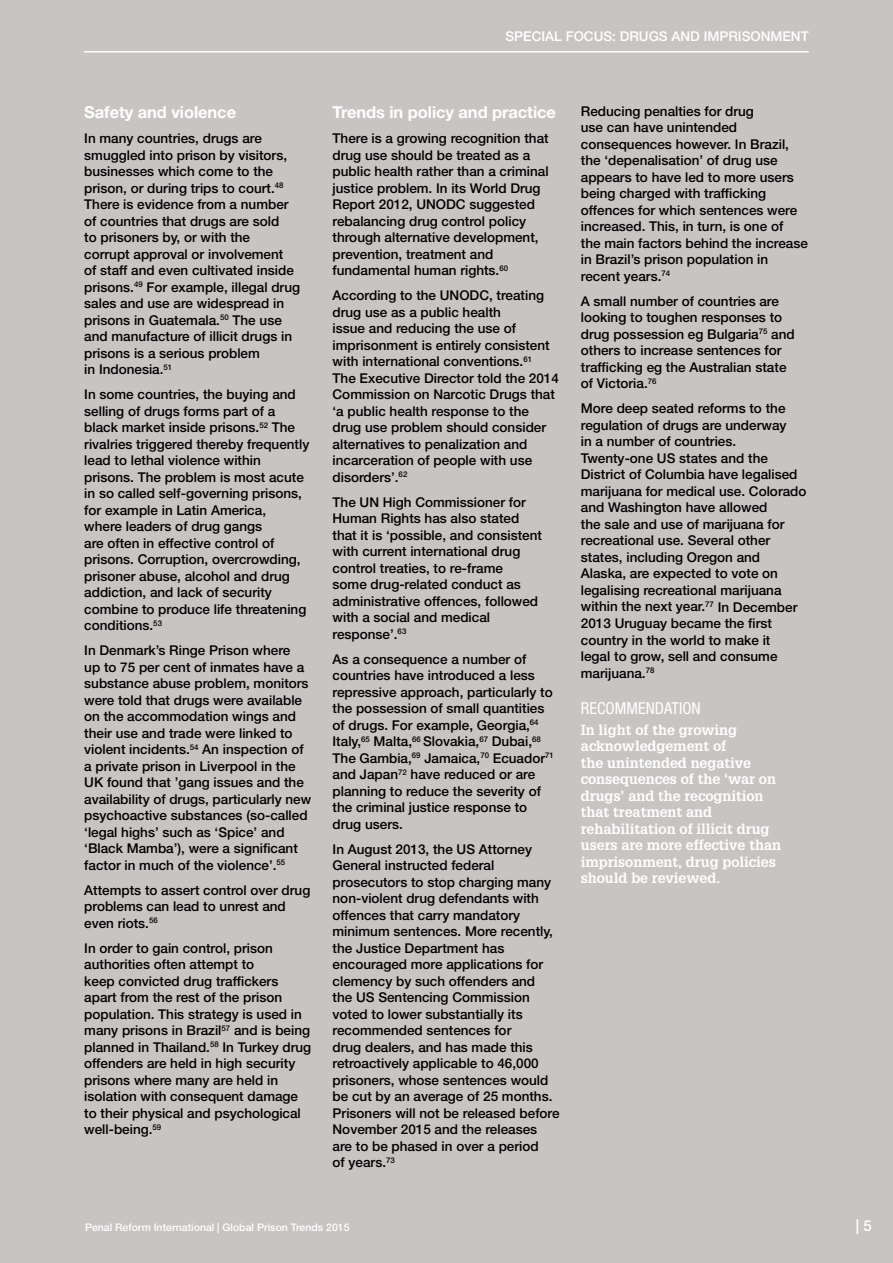
<style>
.page{position:relative;width:893px;height:1263px;background:#c7c4c4}
.page>*{position:absolute;margin:0;border:0;box-sizing:border-box;transform-origin:0 0}
.t1{font:700 16.5px "Helvetica Neue LT Std";letter-spacing:-.005em;color:#fff}
.t2{font:condensed 16.5px "Helvetica Neue LT Std";color:#fff}
.t3{font:500 15px "Helvetica Neue LT Std";color:#fff}
.t4{font:700 14.25px/16.5px "Glypha";letter-spacing:-.005em;color:#fff}
.t5{font:500 13.5px/16.5px "Helvetica Neue LT Std";color:#000}
.t6{font:500 13.5px "Helvetica Neue LT Std";color:#fff}
.t7{font:500 10.5px "Helvetica Neue LT Std";color:#fff}
</style>
<div class="page">
<hr style="left:84px;top:51px;width:725px;height:2px;background:#fff">
<p class="t6" style="left:505px;top:29px;width:305px">SPECIAL FOCUS: DRUGS AND IMPRISONMENT</p>
<p class="t1" style="left:84px;top:102px;width:153px">Safety and violence</p>
<p class="t5" style="left:84px;top:130px;width:217px">In many countries, drugs are smuggled into prison by visitors, businesses which come to the prison, or during trips to court.<sup>48<br></sup>There is evidence from a number of countries that drugs are sold<br>to prisoners by, or with the<br>corrupt approval or involvement<br>of staff and even cultivated inside prisons.<sup>49</sup> For example, illegal drug sales and use are widespread in prisons in Guatemala.<sup>50</sup> The use and manufacture of illicit drugs in prisons is a serious problem<br>in Indonesia.<sup>51</sup></p>
<p class="t5" style="left:84px;top:386px;width:227px">In some countries, the buying and selling of drugs forms part of a black market inside prisons.<sup>52</sup> The rivalries triggered thereby frequently lead to lethal violence within prisons. The problem is most acute in so called self-governing prisons, for example in Latin America,<br>where leaders of drug gangs<br>are often in effective control of prisons. Corruption, overcrowding, prisoner abuse, alcohol and drug addiction, and lack of security combine to produce life threatening conditions.<sup>53</sup></p>
<p class="t5" style="left:84px;top:642px;width:229px">In Denmark’s Ringe Prison where<br>up to 75 per cent of inmates have a substance abuse problem, monitors were told that drugs were available on the accommodation wings and their use and trade were linked to violent incidents.<sup>54</sup> An inspection of a private prison in Liverpool in the UK found that ’gang issues and the availability of drugs, particularly new psychoactive substances (so-called ‘legal highs’ such as ‘Spice’ and ‘Black Mamba’), were a significant factor in much of the violence’.<sup>55</sup></p>
<p class="t5" style="left:84px;top:881px;width:228px">Attempts to assert control over drug problems can lead to unrest and even riots.<sup>56</sup></p>
<p class="t5" style="left:84px;top:939px;width:229px">In order to gain control, prison authorities often attempt to<br>keep convicted drug traffickers apart from the rest of the prison population. This strategy is used in many prisons in Brazil<sup>57</sup> and is being planned in Thailand.<sup>58</sup> In Turkey drug offenders are held in high security prisons where many are held in isolation with consequent damage to their physical and psychological well-being.<sup>59</sup></p>
<p class="t1" style="left:333px;top:102px;width:225px">Trends in policy and practice</p>
<p class="t5" style="left:333px;top:130px;width:218px">There is a growing recognition that drug use should be treated as a public health rather than a criminal justice problem. In its World Drug<br>Report 2012, UNODC suggested rebalancing drug control policy through alternative development, prevention, treatment and fundamental human rights.<sup>60</sup></p>
<p class="t5" style="left:333px;top:287px;width:228px">According to the UNODC, treating drug use as a public health<br>issue and reducing the use of imprisonment is entirely consistent with international conventions.<sup>61<br></sup>The Executive Director told the 2014<br>Commission on Narcotic Drugs that ‘a public health response to the drug use problem should consider alternatives to penalization and incarceration of people with use disorders’.<sup>62</sup></p>
<p class="t5" style="left:333px;top:493px;width:211px">The UN High Commissioner for<br>Human Rights has also stated that it is ‘possible, and consistent with current international drug control treaties, to re-frame<br>some drug‑related conduct as administrative offences, followed with a social and medical response’.<sup>63</sup></p>
<p class="t5" style="left:333px;top:650px;width:223px">As a consequence a number of countries have introduced a less repressive approach, particularly to the possession of small quantities of drugs. For example, Georgia,<sup>64<br></sup>Italy,<sup>65</sup> Malta,<sup>66</sup> Slovakia,<sup>67</sup> Dubai,<sup>68<br></sup>The Gambia,<sup>69</sup> Jamaica,<sup>70</sup> Ecuador<sup>71 </sup>and Japan<sup>72</sup> have reduced or are planning to reduce the severity of the criminal justice response to drug users.</p>
<p class="t5" style="left:333px;top:840px;width:229px">In August 2013, the US Attorney<br>General instructed federal prosecutors to stop charging many non-violent drug defendants with offences that carry mandatory minimum sentences. More recently, the Justice Department has encouraged more applications for clemency by such offenders and<br>the US Sentencing Commission voted to lower substantially its recommended sentences for<br>drug dealers, and has made this retroactively applicable to 46,000 prisoners, whose sentences would be cut by an average of 25 months.<br>Prisoners will not be released before<br>November 2015 and the releases are to be phased in over a period<br>of years.<sup>73</sup></p>
<p class="t5" style="left:581px;top:103px;width:229px">Reducing penalties for drug<br>use can have unintended consequences however. In Brazil, the ‘depenalisation’ of drug use appears to have led to more users being charged with trafficking offences for which sentences were increased. This, in turn, is one of<br>the main factors behind the increase in Brazil’s prison population in recent years.<sup>74</sup></p>
<p class="t5" style="left:581px;top:293px;width:215px">A small number of countries are looking to toughen responses to drug possession eg Bulgaria<sup>75</sup> and others to increase sentences for trafficking eg the Australian state of Victoria.<sup>76</sup></p>
<p class="t5" style="left:581px;top:400px;width:227px">More deep seated reforms to the regulation of drugs are underway<br>in a number of countries.<br>Twenty‑one US states and the<br>District of Columbia have legalised marijuana for medical use. Colorado and Washington have allowed<br>the sale and use of marijuana for recreational use. Several other states, including Oregon and<br>Alaska, are expected to vote on legalising recreational marijuana within the next year.<sup>77</sup> In December<br>2013 Uruguay became the first country in the world to make it<br>legal to grow, sell and consume marijuana.<sup>78</sup></p>
<p class="t2" style="left:581px;top:699px;width:121px">RECOMMENDATION</p>
<p class="t4" style="left:581px;top:721px;width:202px">In light of the growing acknowledgement of<br>the unintended negative consequences of the ‘war on drugs’ and the recognition that treatment and rehabilitation of illicit drug users are more effective than imprisonment, drug policies should be reviewed.</p>
<p class="t7" style="left:85px;top:1221px;width:266px">Penal Reform International | Global Prison Trends 2015</p>
<p class="t3" style="left:856px;top:1217px;width:17px">| 5</p>
</div>
